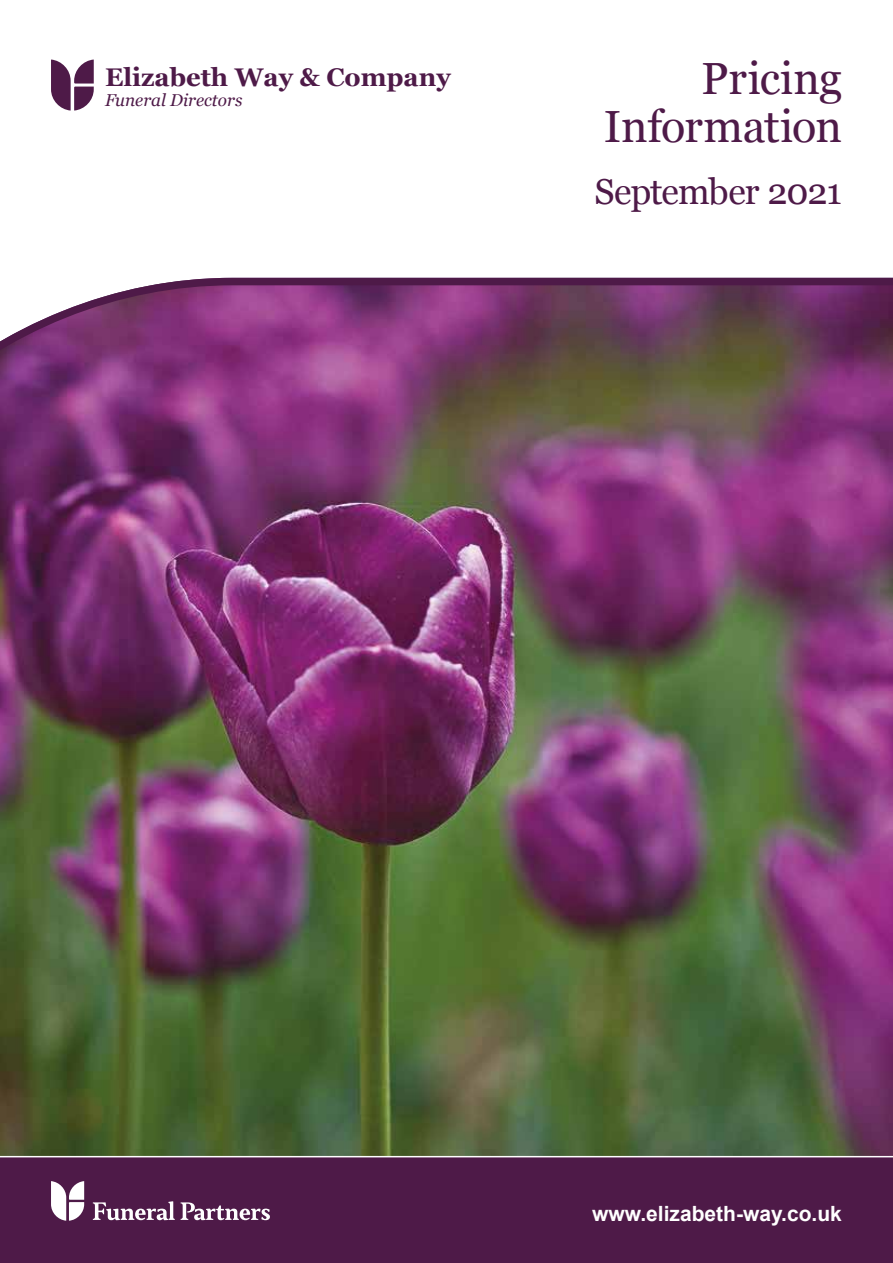
<style>
.page{position:relative;width:893px;height:1263px;background:#fff}
.page>*{position:absolute;margin:0;border:0;box-sizing:border-box;transform-origin:0 0}
.t1{font:45px/48.6px "Georgia";letter-spacing:-.005em;color:#4e1a48;text-align:right}
.t2{font:36px "Georgia";letter-spacing:-.03em;color:#4e1a48}
.t3{font:700 25.5px "Georgia";color:#4e1a48}
.t4{font:700 21px "Arial";color:#fff}
.t5{font:italic 17.1px "Georgia";color:#4e1a48}
</style>
<div class="page">
<div style="left:0;top:1157px;width:893px;height:106px;background:#4e1a48"></div>
<svg style="left:51px;top:1194px;width:33px;height:27px"></svg>
<svg style="left:93px;top:1201px;width:82px;height:19px"></svg>
<svg style="left:181px;top:1202px;width:89px;height:18px"></svg>
<svg style="left:51px;top:60px;width:43px;height:51px"></svg>
<img style="left:0;top:277px;width:893px;height:917px">
<p class="t3" style="left:105px;top:58px;width:347px">Elizabeth Way &amp; Company</p>
<p class="t5" style="left:105px;top:88px;width:139px">Funeral Directors</p>
<h1 class="t1" style="left:604px;top:52px;width:240px">Pricing<br>Information</h1>
<h2 class="t2" style="left:594px;top:165px;width:249px">September 2021</h2>
<p class="t4" style="left:592px;top:1199px;width:251px">www.elizabeth-way.co.uk</p>
</div>
